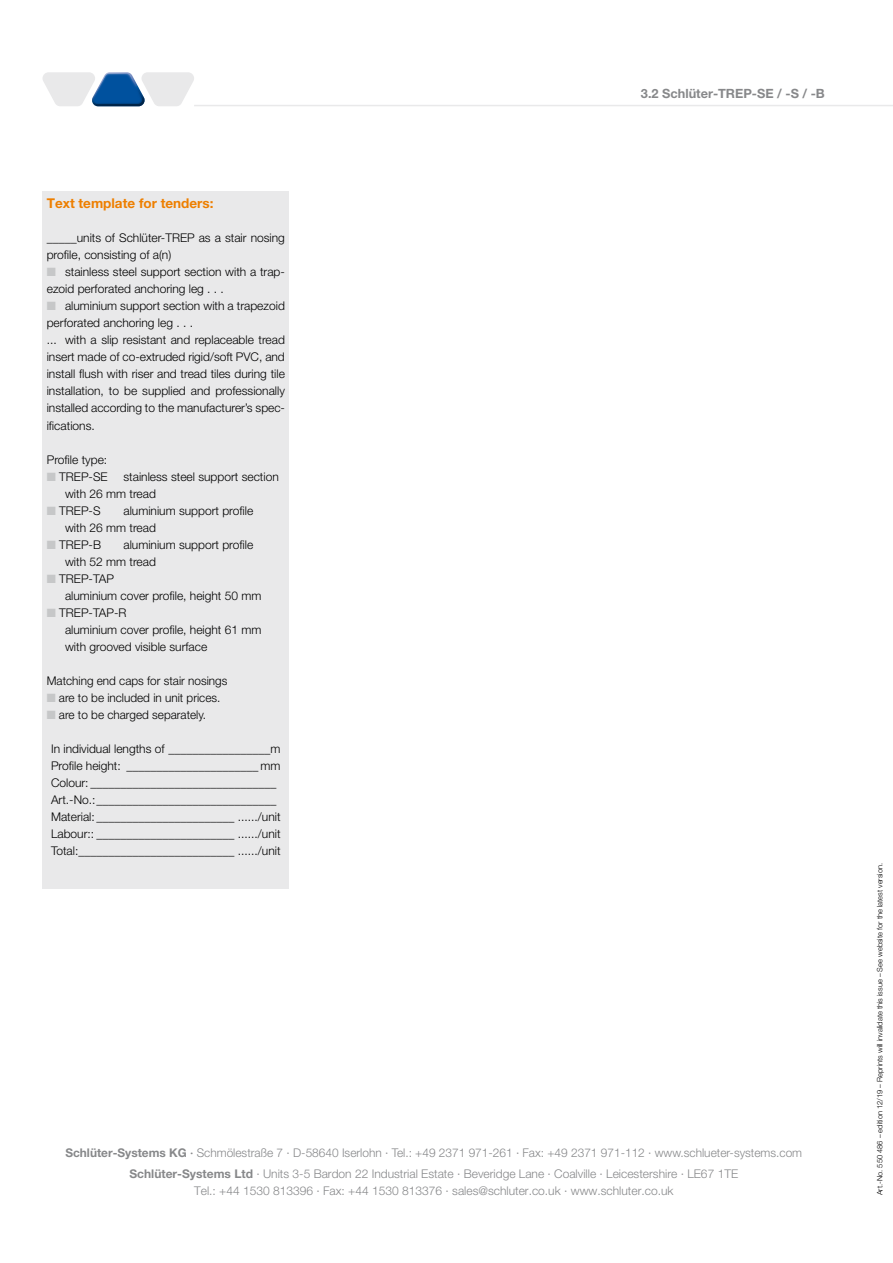
<style>
.page{position:relative;width:893px;height:1263px;background:#fff}
.page>*{position:absolute;margin:0;border:0;box-sizing:border-box;transform-origin:0 0}
.Unter-Überschrift{font:700 13.5px "Helvetica Neue LT Pro";color:#ee7f00}
.t1{font:700 12.75px "Helvetica Neue LT Pro";color:#87888a}
.Textbaustein_1__Zeil{font:300 12px/17px "Helvetica Neue LT Pro";color:#000}
.t2{font:300 12px/21.3px "Helvetica Neue LT Pro";color:#87888a;text-align:center}
.Textbaustein{font:300 12px "Helvetica Neue LT Pro";color:#000}
.Fließtext{font:300 7.5px "Helvetica Neue LT Pro";color:#000}
.s1{color:#c6c7c8}
.s2{font-weight:700}
.s3{font-weight:500}
</style>
<div class="page">
<hr style="left:194px;top:105px;width:699px;height:1px;background:#e9e9ea">
<svg style="left:43px;top:72px;width:151px;height:34px"></svg>
<div style="left:43px;top:191px;width:246px;height:698px;background:#e9e9ea"></div>
<p class="Unter-Überschrift" style="left:47px;top:195px;width:168px">Text template for tenders:</p>
<p class="Textbaustein_1__Zeil" style="left:47px;top:229px;width:240px">_____units of Schlüter-TREP as a stair nosing profile, consisting of a(n)</p>
<p class="Textbaustein_1__Zeil" style="left:47px;top:263px;width:240px"><span class="s1">■</span> stainless steel support section with a trap&shy;ezoid perforated anchoring leg . . .</p>
<p class="Textbaustein_1__Zeil" style="left:47px;top:297px;width:240px"><span class="s1">■</span> aluminium support section with a trapezoid perforated anchoring leg . . .</p>
<p class="Textbaustein_1__Zeil" style="left:47px;top:331px;width:240px;text-align:justify">... with a slip resistant and replaceable tread insert made of co-extruded rigid/soft PVC, and install flush with riser and tread tiles during tile installation, to be supplied and professionally installed according to the manufacturer’s spec&shy;ifications.</p>
<p class="Textbaustein_1__Zeil" style="left:47px;top:450px;width:62px">Profile type:</p>
<p class="Textbaustein_1__Zeil" style="left:47px;top:467px;width:62px"><span class="s1">■</span> TREP-SE</p>
<p class="Textbaustein_1__Zeil" style="left:124px;top:467px;width:157px">stainless steel support section</p>
<p class="Textbaustein_1__Zeil" style="left:65px;top:484px;width:92px">with 26 mm tread</p>
<p class="Textbaustein_1__Zeil" style="left:47px;top:501px;width:55px"><span class="s1">■</span> TREP-S</p>
<p class="Textbaustein_1__Zeil" style="left:124px;top:501px;width:131px">aluminium support profile</p>
<p class="Textbaustein_1__Zeil" style="left:65px;top:519px;width:92px">with 26 mm tread</p>
<p class="Textbaustein_1__Zeil" style="left:47px;top:536px;width:56px"><span class="s1">■</span> TREP-B</p>
<p class="Textbaustein_1__Zeil" style="left:124px;top:536px;width:131px">aluminium support profile</p>
<p class="Textbaustein_1__Zeil" style="left:65px;top:553px;width:92px">with 52 mm tread</p>
<p class="Textbaustein_1__Zeil" style="left:47px;top:570px;width:69px"><span class="s1">■</span> TREP-TAP</p>
<p class="Textbaustein_1__Zeil" style="left:65px;top:587px;width:198px">aluminium cover profile, height 50 mm</p>
<p class="Textbaustein_1__Zeil" style="left:47px;top:604px;width:81px"><span class="s1">■</span> TREP-TAP-R</p>
<p class="Textbaustein_1__Zeil" style="left:65px;top:621px;width:198px">aluminium cover profile, height 61 mm</p>
<p class="Textbaustein_1__Zeil" style="left:65px;top:638px;width:144px">with grooved visible surface</p>
<p class="Textbaustein_1__Zeil" style="left:47px;top:672px;width:182px">Matching end caps for stair nosings</p>
<p class="Textbaustein_1__Zeil" style="left:47px;top:689px;width:175px"><span class="s1">■</span> are to be included in unit prices.</p>
<p class="Textbaustein_1__Zeil" style="left:47px;top:706px;width:161px"><span class="s1">■</span> are to be charged separately.</p>
<p class="Textbaustein" style="left:51px;top:741px;width:231px">In individual lengths of _________________m</p>
<p class="Textbaustein" style="left:51px;top:758px;width:231px">Profile height: ______________________ mm</p>
<p class="Textbaustein" style="left:51px;top:775px;width:227px">Colour: _______________________________</p>
<p class="Textbaustein" style="left:51px;top:792px;width:227px">Art.-No.:______________________________</p>
<p class="Textbaustein" style="left:51px;top:809px;width:231px">Material: _______________________ ....../unit</p>
<p class="Textbaustein" style="left:51px;top:826px;width:231px">Labour:: _______________________ ....../unit</p>
<p class="Textbaustein" style="left:51px;top:843px;width:231px">Total:__________________________ ....../unit</p>
<p class="t1" style="left:641px;top:86px;width:185px">3.2 Schlüter-TREP-SE / -S / -B</p>
<p class="t2" style="left:65px;top:1141px;width:738px"><span class="s2">Schlüter-Systems KG</span> <span class="s3">·</span> Schmölestraße 7 · D-58640 Iserlohn · Tel.: +49 2371 971-261 · Fax: +49 2371 971-112 · www.schlueter-systems.com<br><span class="s2">Schlüter-Systems Ltd</span> · Units 3-5 Bardon 22 Industrial Estate · Beveridge Lane · Coalville · Leicestershire · LE67 1TE</p>
<p class="t2" style="left:194px;top:1180px;width:481px">Tel.: +44 1530 813396 · Fax: +44 1530 813376 · sales@schluter.co.uk · www.schluter.co.uk</p>
<p class="Fließtext" style="left:875px;top:1195px;width:334px;rotate:-90deg">Art.-No. 550 486 – edition 12/19 – Reprints will invalidate this issue – See website for the latest version.</p>
</div>
